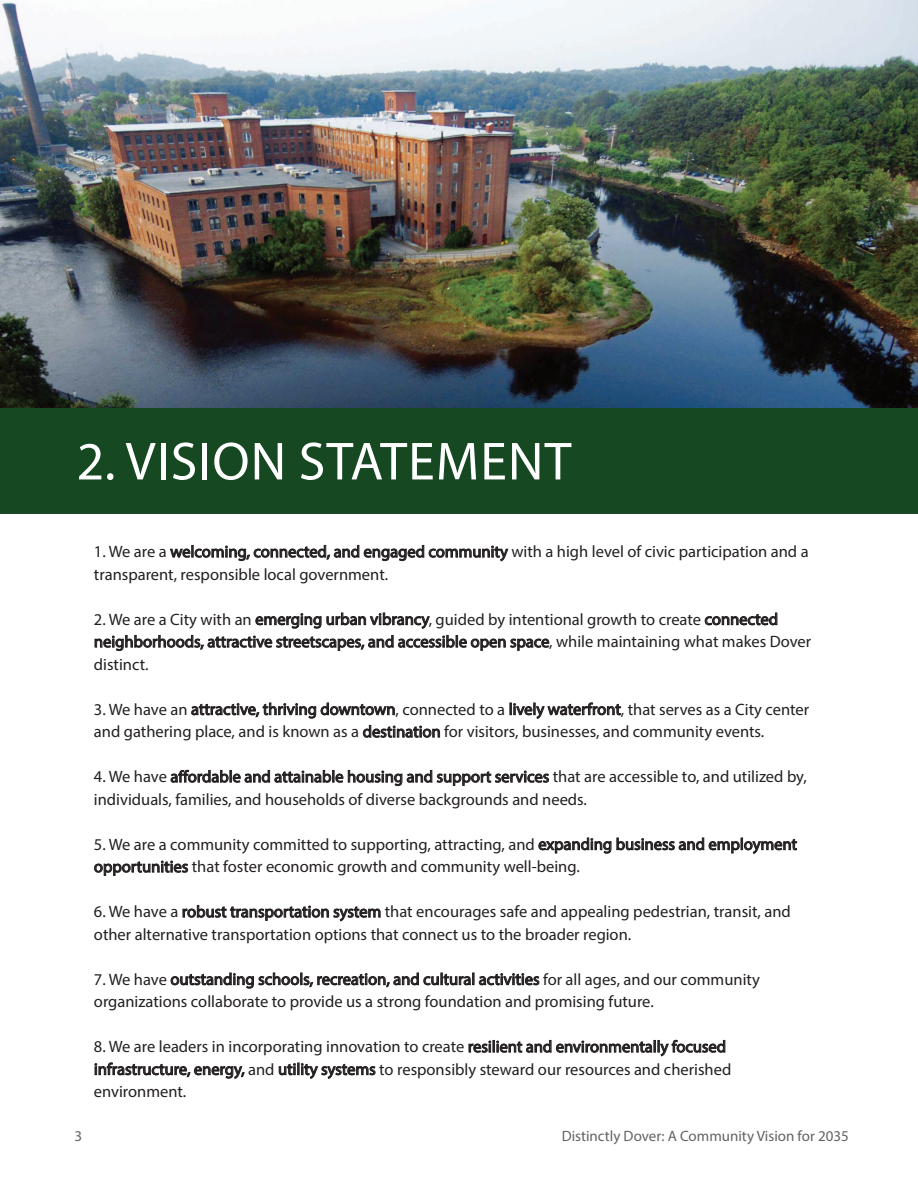
<style>
.page{position:relative;width:918px;height:1188px;background:#fff}
.page>*{position:absolute;margin:0;border:0;box-sizing:border-box;transform-origin:0 0}
.t1{font:54px "Myriad Pro";letter-spacing:.02em;color:#fff}
.t2{font:16.5px/22.5px "Myriad Pro";color:#231f20}
.t3{font:15px "Myriad Pro";color:#636366}
</style>
<div class="page">
<div style="left:0;top:408px;width:918px;height:106px;background:#164922"></div>
<img style="left:0;top:0;width:918px;height:408px">
<h1 class="t1" style="left:77px;top:428px;width:496px">2. VISION STATEMENT</h1>
<p class="t2" style="left:94px;top:540px;width:716px">1. We are a welcoming, connected, and engaged community with a high level of civic participation and a transparent, responsible local government.</p>
<p class="t2" style="left:94px;top:608px;width:719px">2. We are a City with an emerging urban vibrancy, guided by intentional growth to create connected neighborhoods, attractive streetscapes, and accessible open space, while maintaining what makes Dover distinct.</p>
<p class="t2" style="left:94px;top:698px;width:717px">3. We have an attractive, thriving downtown, connected to a lively waterfront, that serves as a City center and gathering place, and is known as a destination for visitors, businesses, and community events.</p>
<p class="t2" style="left:94px;top:765px;width:714px">4. We have affordable and attainable housing and support services that are accessible to, and utilized by, individuals, families, and households of diverse backgrounds and needs.</p>
<p class="t2" style="left:94px;top:833px;width:705px">5. We are a community committed to supporting, attracting, and expanding business and employment opportunities that foster economic growth and community well-being.</p>
<p class="t2" style="left:94px;top:900px;width:698px">6. We have a robust transportation system that encourages safe and appealing pedestrian, transit, and other alternative transportation options that connect us to the broader region.</p>
<p class="t2" style="left:94px;top:968px;width:667px">7. We have outstanding schools, recreation, and cultural activities for all ages, and our community organizations collaborate to provide us a strong foundation and promising future.</p>
<p class="t2" style="left:94px;top:1035px;width:639px">8. We are leaders in incorporating innovation to create resilient and environmentally focused infrastructure, energy, and utility systems to responsibly steward our resources and cherished environment.</p>
<p class="t3" style="left:75px;top:1127px;width:9px">3</p>
<p class="t3" style="left:562px;top:1127px;width:289px">Distinctly Dover: A Community Vision for 2035</p>
</div>
